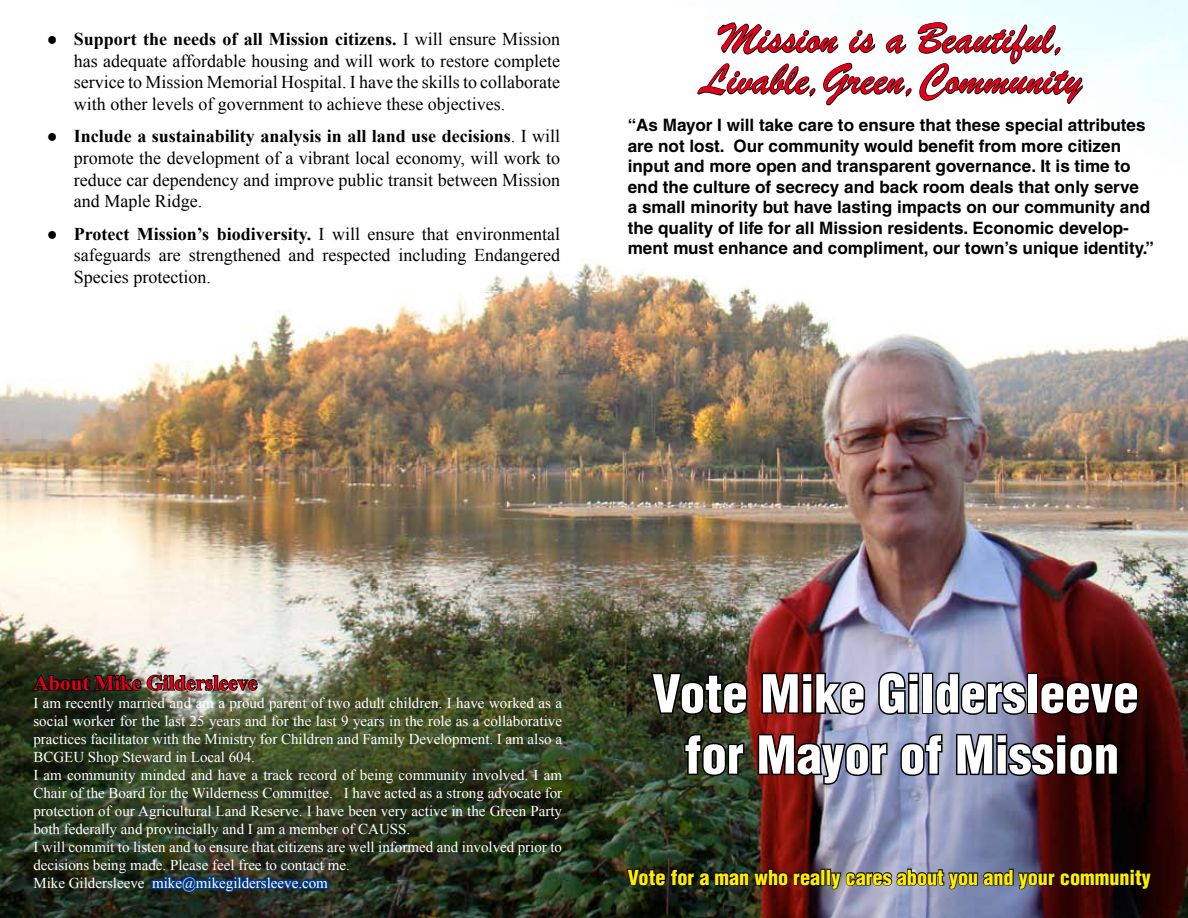
<style>
.page{position:relative;width:1188px;height:918px;background:#fff}
.page>*{position:absolute;margin:0;border:0;box-sizing:border-box;transform-origin:0 0}
.t1{font:900 condensed 51px/61.2px "Helvetica";color:#fff;text-align:center}
.t2{font:45px/41.1px "Brush Script";color:#e2001a;text-align:center}
.t3{font:700 21px "Times New Roman";color:#e2001a}
.t4{font:900 condensed 20.25px "Helvetica";color:#ffed00}
.t5{font:18px/21.6px "Times New Roman";color:#000;text-align:justify}
.t6{font:700 17.1px/20.5px "Helvetica";color:#000}
.t7{font:15px/18px "Times New Roman";color:#fff}
.s1{font-weight:700}
</style>
<div class="page">
<img style="left:0;top:0;width:1188px;height:918px">
<svg style="left:697px;top:21px;width:386px;height:86px"></svg>
<svg style="left:649px;top:671px;width:100px;height:45px;background:#1e2113"></svg>
<svg style="left:760px;top:671px;width:107px;height:45px;background:#58363d"></svg>
<svg style="left:877px;top:670px;width:44px;height:46px;background:#606576"></svg>
<div style="left:922px;top:673px;width:11px;height:41px;border:3px solid #000"></div>
<svg style="left:934px;top:671px;width:94px;height:45px;background:#626579"></svg>
<div style="left:1027px;top:673px;width:11px;height:41px;border:3px solid #000"></div>
<svg style="left:1039px;top:680px;width:101px;height:36px;background:#1f0202"></svg>
<img style="left:626px;top:732px;width:527px;height:186px">
<img style="left:32px;top:670px;width:227px;height:38px">
<svg style="left:148px;top:873px;width:183px;height:30px;background:#1a3041"></svg>
<p class="t5" style="left:74px;top:28px;width:488px;text-indent:-27px">● <span class="s1">Support the needs of all Mission citizens.</span> I will ensure Mission has adequate affordable housing and will work to restore complete service to Mission Memorial Hospital. I have the skills to collaborate with other levels of government to achieve these objectives.</p>
<p class="t5" style="left:74px;top:125px;width:488px;text-indent:-27px">● <span class="s1">Include a sustainability analysis in all land use decisions</span>. I will promote the development of a vibrant local economy, will work to reduce car dependency and improve public transit between Mission and Maple Ridge.</p>
<p class="t5" style="left:74px;top:222px;width:488px;text-indent:-27px">● <span class="s1">Protect Mission’s biodiversity.</span> I will ensure that environmental safeguards are strengthened and respected including Endangered Species protection.</p>
<h2 class="t2" style="left:701px;top:19px;width:383px">Mission is a Beautiful,<br>Livable,Green,Community</h2>
<p class="t6" style="left:628px;top:115px;width:528px">“As Mayor I will take care to ensure that these special attributes are not lost. Our community would benefit from more citizen input and more open and transparent governance. It is time to end the culture of secrecy and back room deals that only serve<br>a small minority but have lasting impacts on our community and the quality of life for all Mission residents. Economic develop&shy;ment must enhance and compliment, our town’s unique identity.”</p>
<h3 class="t3" style="left:33px;top:668px;width:225px">About Mike Gildersleeve</h3>
<p class="t7" style="left:33px;top:693px;width:530px">I am recently married and am a proud parent of two adult children. I have worked as a social worker for the last 25 years and for the last 9 years in the role as a collaborative practices facilitator with the Ministry for Children and Family Development. I am also a BCGEU Shop Steward in Local 604.<br>I am community minded and have a track record of being community involved. I am Chair of the Board for the Wilderness Committee. I have acted as a strong advocate for protection of our Agricultural Land Reserve. I have been very active in the Green Party both federally and provincially and I am a member of CAUSS.<br>I will commit to listen and to ensure that citizens are well informed and involved prior to decisions being made. Please feel free to contact me.<br>Mike Gildersleeve mike@mikegildersleeve.com</p>
<h1 class="t1" style="left:652px;top:663px;width:488px">Vote Mike Gildersleeve for Mayor of Mission</h1>
<h3 class="t4" style="left:628px;top:864px;width:525px">Vote for a man who really cares about you and your community</h3>
</div>
